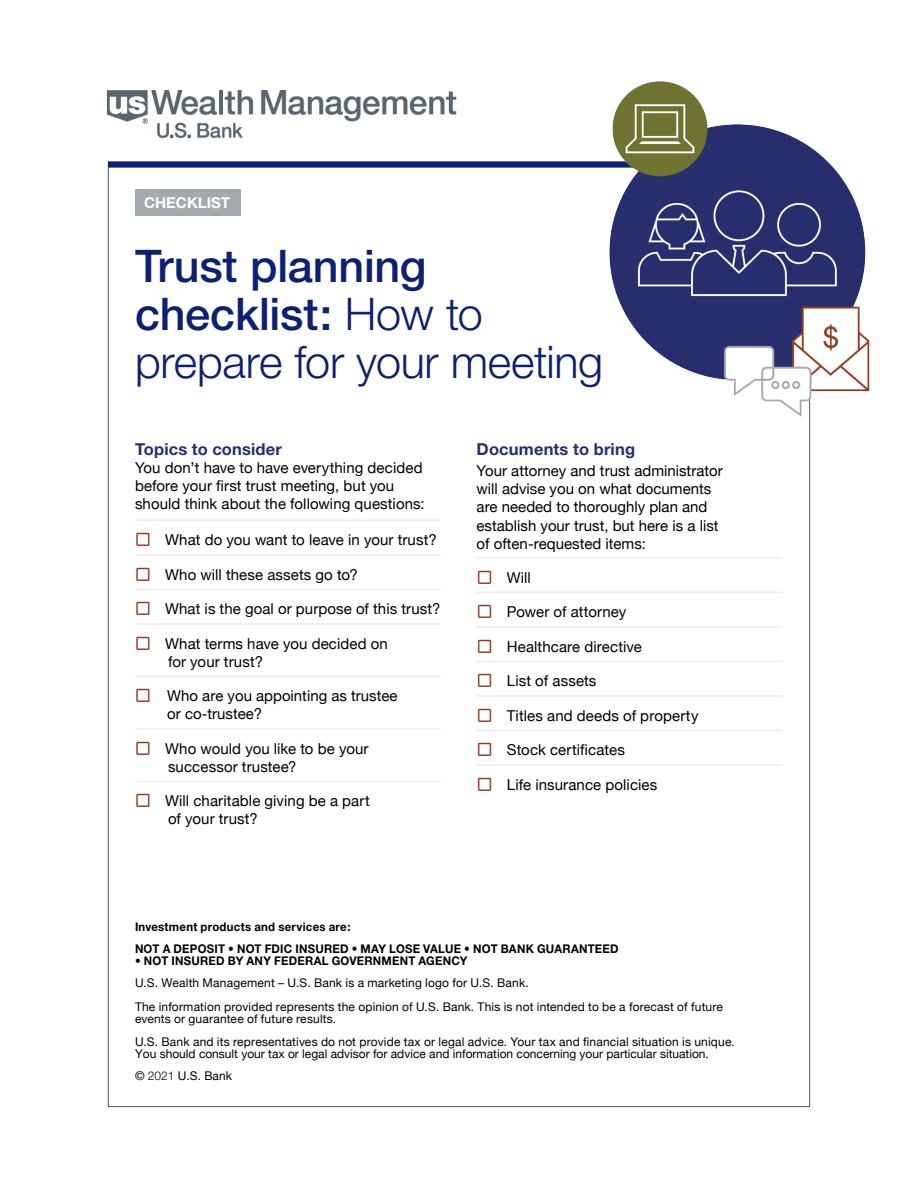
<style>
.page{position:relative;width:918px;height:1188px;background:#fff}
.page>*{position:absolute;margin:0;border:0;box-sizing:border-box;transform-origin:0 0}
.t1{font:500 45px/48px "Helvetica Neue";letter-spacing:-.005em;color:#0c2074}
.t2{font:300 45px "Helvetica Neue";letter-spacing:-.01em;color:#0c2074}
.t3{font:700 16.5px "Helvetica Neue";letter-spacing:.01em;color:#282e6e}
.t4{font:15px/18px "Helvetica Neue";letter-spacing:.005em;color:#000}
.t5{font:700 15px "Helvetica Neue";color:#fff}
.t6{font:12px/12px "Helvetica Neue";letter-spacing:.015em;color:#000}
.t7{font:700 12px "Helvetica Neue";letter-spacing:.02em;color:#000;scale:.95 1}
.s1{font-weight:300}
.s2{font-family:"Helvetica Neue LT Std";font-weight:300}
</style>
<div class="page">
<hr style="left:477px;top:764px;width:305px;height:2px;background:#eee">
<hr style="left:477px;top:730px;width:305px;height:1px;background:#eee">
<hr style="left:477px;top:695px;width:305px;height:2px;background:#eee">
<hr style="left:477px;top:661px;width:305px;height:1px;background:#eee">
<hr style="left:477px;top:626px;width:305px;height:2px;background:#eee">
<hr style="left:477px;top:592px;width:305px;height:1px;background:#eee">
<hr style="left:477px;top:557px;width:305px;height:2px;background:#eee">
<hr style="left:135px;top:781px;width:306px;height:1px;background:#eee">
<hr style="left:135px;top:728px;width:306px;height:2px;background:#eee">
<hr style="left:135px;top:676px;width:306px;height:1px;background:#eee">
<hr style="left:135px;top:623px;width:306px;height:2px;background:#eee">
<hr style="left:135px;top:589px;width:306px;height:1px;background:#eee">
<hr style="left:135px;top:554px;width:306px;height:2px;background:#eee">
<hr style="left:135px;top:520px;width:306px;height:1px;background:#eee">
<div style="left:108px;top:162px;width:702px;height:6px;background:#0c2074"></div>
<img style="left:509px;top:81px;width:361px;height:434px">
<div style="left:135px;top:189px;width:106px;height:27px;background:#a4a9ad"></div>
<img style="left:106px;top:90px;width:351px;height:49px">
<p class="t5" style="left:144px;top:193px;width:88px">CHECKLIST</p>
<h1 class="t1" style="left:135px;top:242px;width:349px">Trust planning checklist: <span class="s1">How to</span></h1>
<p class="t2" style="left:135px;top:335px;width:470px">prepare for your meeting</p>
<h4 class="t3" style="left:135px;top:439px;width:149px">Topics to consider</h4>
<p class="t4" style="left:135px;top:460px;width:289px">You don’t have to have everything decided</p>
<p class="t4" style="left:135px;top:478px;width:291px">before your first trust meeting, but you should think about the following questions:</p>
<p class="t3" style="left:477px;top:439px;width:160px">Documents to bring</p>
<p class="t4" style="left:477px;top:462px;width:248px">Your attorney and trust administrator will advise you on what documents are needed to thoroughly plan and</p>
<p class="t4" style="left:477px;top:517px;width:243px">establish your trust, but here is a list</p>
<p class="t4" style="left:165px;top:532px;width:273px">What do you want to leave in your trust?</p>
<p class="t4" style="left:477px;top:536px;width:171px">of often-requested items:</p>
<p class="t4" style="left:165px;top:566px;width:194px">Who will these assets go to?</p>
<p class="t4" style="left:507px;top:569px;width:26px">Will</p>
<p class="t4" style="left:165px;top:601px;width:277px">What is the goal or purpose of this trust?</p>
<p class="t4" style="left:507px;top:604px;width:121px">Power of attorney</p>
<p class="t4" style="left:165px;top:635px;width:224px">What terms have you decided on</p>
<p class="t4" style="left:507px;top:638px;width:137px">Healthcare directive</p>
<p class="t4" style="left:168px;top:653px;width:97px">for your trust?</p>
<p class="t4" style="left:507px;top:673px;width:91px">List of assets</p>
<p class="t4" style="left:167px;top:687px;width:232px">Who are you appointing as trustee or co-trustee?</p>
<p class="t4" style="left:507px;top:707px;width:193px">Titles and deeds of property</p>
<p class="t4" style="left:165px;top:740px;width:205px">Who would you like to be your</p>
<p class="t4" style="left:507px;top:742px;width:119px">Stock certificates</p>
<p class="t4" style="left:168px;top:758px;width:130px">successor trustee?</p>
<p class="t4" style="left:507px;top:776px;width:152px">Life insurance policies</p>
<p class="t4" style="left:165px;top:793px;width:206px">Will charitable giving be a part of your trust?</p>
<h6 class="t7" style="left:135px;top:919px;width:229px">Investment products and services are:</h6>
<p class="t7" style="left:135px;top:942px;width:511px">NOT A DEPOSIT • NOT FDIC INSURED • MAY LOSE VALUE • NOT BANK GUARANTEED</p>
<p class="t7" style="left:135px;top:954px;width:351px">• NOT INSURED BY ANY FEDERAL GOVERNMENT AGENCY</p>
<p class="t6" style="left:135px;top:978px;width:395px">U.S. Wealth Management – U.S. Bank is a marketing logo for U.S. Bank.</p>
<p class="t6" style="left:135px;top:1002px;width:589px">The information provided represents the opinion of U.S. Bank. This is not intended to be a forecast of future events or guarantee of future results.</p>
<p class="t6" style="left:135px;top:1036px;width:601px">U.S. Bank and its representatives do not provide tax or legal advice. Your tax and financial situation is unique.<br>You should consult your tax or legal advisor for advice and information concerning your particular situation.</p>
<p class="t6" style="left:135px;top:1070px;width:98px">© <span class="s2">2021</span> U.S. Bank</p>
</div>
